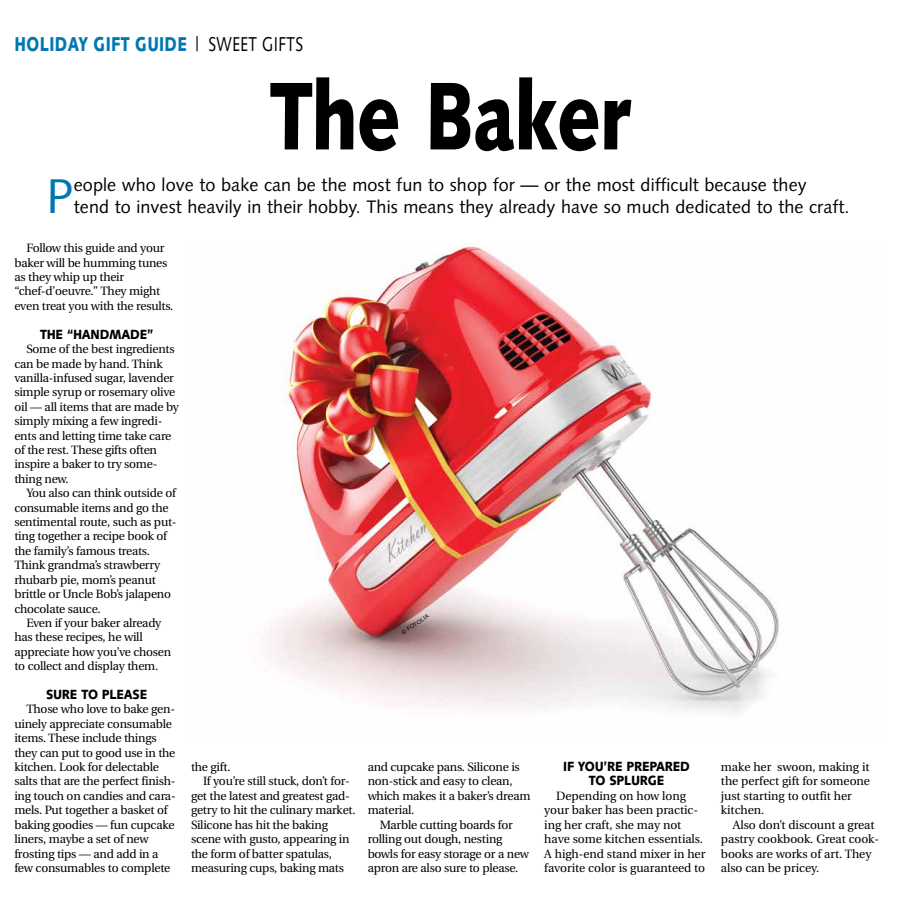
<style>
.page{position:relative;width:900px;height:908px;background:#fff}
.page>*{position:absolute;margin:0;border:0;box-sizing:border-box;transform-origin:0 0}
.t1{font:900 96px "Syntax";letter-spacing:-.015em;color:#000;scale:.77 1}
.t2{font:48.6px "Syntax";color:#0077b1}
.t3{font:900 20px "Syntax";letter-spacing:.025em;color:#0077b1;scale:.77 1}
.t4{font:18px/21.6px "Syntax";letter-spacing:.005em;color:#000}
.t5{font:900 13.3px/14.4px "Syntax";letter-spacing:-.02em;color:#000;text-align:center;scale:.91 1}
.t6{font:12px/14.4px "Utopia";letter-spacing:-.02em;color:#000}
.t7{font:6px "Syntax";color:#000}
.s1{font-weight:400;color:#000}
</style>
<div class="page">
<img style="left:269px;top:244px;width:510px;height:469px">
<h3 class="t3" style="left:14px;top:32px;width:376px">HOLIDAY GIFT GUIDE <span class="s1">| SWEET GIFTS</span></h3>
<h1 class="t1" style="left:270px;top:59px;width:469px">The Baker</h1>
<h2 class="t2" style="left:46px;top:167px;width:29px">P</h2>
<h3 class="t4" style="left:74px;top:174px;width:777px">eople who love to bake can be the most fun to shop for — or the most difficult because they<br>tend to invest heavily in their hobby. This means they already have so much dedicated to the craft.</h3>
<p class="t6" style="left:14px;top:241px;width:160px;text-indent:12px">Follow this guide and your baker will be humming tunes as they whip up their “chef-d’oeuvre.” They might even treat you with the results.</p>
<p class="t5" style="left:40px;top:327px;width:126px">THE “HANDMADE”</p>
<p class="t6" style="left:14px;top:342px;width:166px;text-indent:12px">Some of the best ingredients can be made by hand. Think vanilla-infused sugar, lavender simple syrup or rosemary olive oil — all items that are made by simply mixing a few ingredi&shy;ents and letting time take care of the rest. These gifts often inspire a baker to try some&shy;thing new.</p>
<p class="t6" style="left:14px;top:486px;width:164px;text-indent:12px">You also can think outside of consumable items and go the sentimental route, such as put&shy;ting together a recipe book of the family’s famous treats.<br>Think grandma’s strawberry rhubarb pie, mom’s peanut brittle or Uncle Bob’s jalapeno chocolate sauce.</p>
<p class="t6" style="left:14px;top:615px;width:158px;text-indent:12px">Even if your baker already has these recipes, he will appreciate how you’ve chosen to collect and display them.</p>
<p class="t5" style="left:46px;top:687px;width:113px">SURE TO PLEASE</p>
<p class="t6" style="left:14px;top:702px;width:163px;text-indent:12px">Those who love to bake gen&shy;uinely appreciate consumable items. These include things they can put to good use in the kitchen. Look for delectable salts that are the perfect finish&shy;ing touch on candies and cara&shy;mels. Put together a basket of baking goodies — fun cupcake liners, maybe a set of new frosting tips — and add in a few consumables to complete</p>
<p class="t6" style="left:191px;top:759px;width:41px">the gift.</p>
<p class="t6" style="left:203px;top:774px;width:148px">If you’re still stuck, don’t for-</p>
<p class="t6" style="left:191px;top:788px;width:160px">get the latest and greatest gad-</p>
<p class="t6" style="left:191px;top:803px;width:166px">getry to hit the culinary market.</p>
<p class="t6" style="left:191px;top:817px;width:138px">Silicone has hit the baking</p>
<p class="t6" style="left:191px;top:831px;width:160px">scene with gusto, appearing in</p>
<p class="t6" style="left:191px;top:846px;width:142px">the form of batter spatulas,</p>
<p class="t6" style="left:191px;top:860px;width:155px">measuring cups, baking mats</p>
<p class="t7" style="left:400px;top:629px;width:33px;rotate:-34deg">© FOTOLIA</p>
<p class="t6" style="left:368px;top:759px;width:164px">and cupcake pans. Silicone is non-stick and easy to clean, which makes it a baker’s dream material.</p>
<p class="t6" style="left:368px;top:817px;width:163px;text-indent:12px">Marble cutting boards for rolling out dough, nesting bowls for easy storage or a new apron are also sure to please.</p>
<p class="t5" style="left:563px;top:759px;width:141px">IF YOU’RE PREPARED<br>TO SPLURGE</p>
<p class="t6" style="left:544px;top:788px;width:163px;text-indent:12px">Depending on how long your baker has been practic&shy;ing her craft, she may not have some kitchen essentials.<br>A high-end stand mixer in her favorite color is guaranteed to</p>
<p class="t6" style="left:721px;top:759px;width:151px">make her swoon, making it the perfect gift for someone just starting to outfit her kitchen.</p>
<p class="t6" style="left:721px;top:817px;width:160px;text-indent:12px">Also don’t discount a great pastry cookbook. Great cook&shy;books are works of art. They also can be pricey.</p>
</div>
